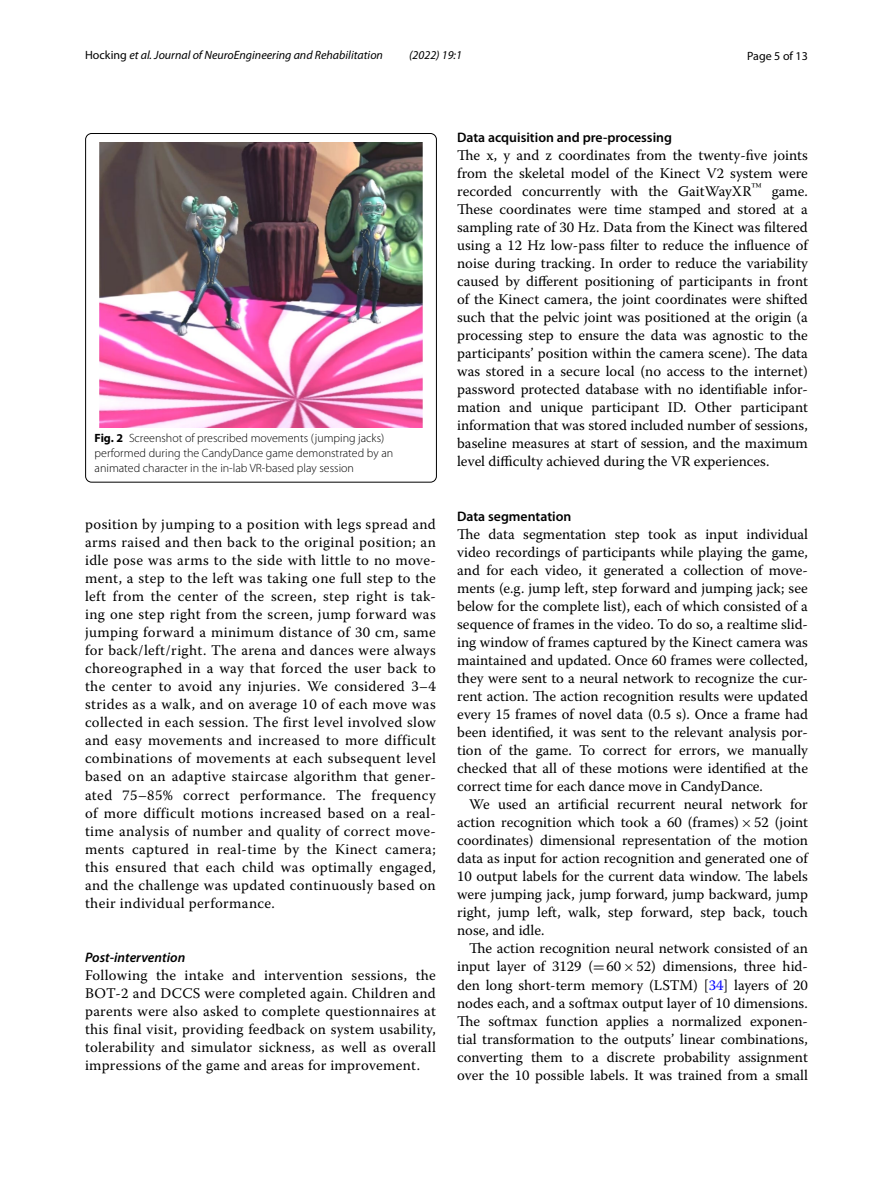
<style>
.page{position:relative;width:893px;height:1187px;background:#fff}
.page>*{position:absolute;margin:0;border:0;box-sizing:border-box;transform-origin:0 0}
.t1{font:14.7px/18px "Warnock Pro";color:#000;text-align:justify}
.t2{font:600 13.8px "Myriad Pro";color:#000}
.t3{font:italic 600 13.8px "Myriad Pro";color:#000}
.t4{font:300 12px/15px "Myriad Pro";color:#000}
.t5{font:italic 12px "Myriad Pro";color:#000}
.t6{font:12px "Myriad Pro";color:#000}
.s1{font-style:normal}
.s2{font-weight:700}
.s3{font-family:"MTSY"}
.s4{color:#00f}
</style>
<div class="page">
<img style="left:99px;top:142px;width:324px;height:285px">
<div style="left:85px;top:133px;width:352px;height:349px;border:1px solid #000;border-radius:6px"></div>
<p class="t5" style="left:85px;top:48px;width:299px"><span class="s1">Hocking</span> et al. Journal of NeuroEngineering and Rehabilitation</p>
<p class="t5" style="left:409px;top:48px;width:54px">(2022) 19:1</p>
<p class="t6" style="left:747px;top:48px;width:62px">Page 5 of 13</p>
<p class="t4" style="left:95px;top:431px;width:300px"><span class="s2">Fig. 2</span> Screenshot of prescribed movements (jumping jacks) performed during the CandyDance game demonstrated by an animated character in the in-lab VR-based play session</p>
<p class="t1" style="left:85px;top:515px;width:352px">position by jumping to a position with legs spread and arms raised and then back to the original position; an idle pose was arms to the side with little to no move&shy;ment, a step to the left was taking one full step to the left from the center of the screen, step right is tak&shy;ing one step right from the screen, jump forward was jumping forward a minimum distance of 30 cm, same for back/left/right. The arena and dances were always choreographed in a way that forced the user back to the center to avoid any injuries. We considered 3–4 strides as a walk, and on average 10 of each move was collected in each session. The first level involved slow and easy movements and increased to more difficult combinations of movements at each subsequent level based on an adaptive staircase algorithm that gener&shy;ated 75–85% correct performance. The frequency of more difficult motions increased based on a real&shy;time analysis of number and quality of correct move&shy;ments captured in real-time by the Kinect camera; this ensured that each child was optimally engaged, and the challenge was updated continuously based on their individual performance.</p>
<p class="t3" style="left:85px;top:948px;width:102px">Post‑intervention</p>
<p class="t1" style="left:85px;top:966px;width:352px">Following the intake and intervention sessions, the BOT-2 and DCCS were completed again. Children and parents were also asked to complete questionnaires at this final visit, providing feedback on system usability, tolerability and simulator sickness, as well as overall impressions of the game and areas for improvement.</p>
<p class="t2" style="left:457px;top:129px;width:216px">Data acquisition and pre‑processing</p>
<p class="t1" style="left:457px;top:146px;width:352px">The x, y and z coordinates from the twenty-five joints from the skeletal model of the Kinect V2 system were recorded concurrently with the GaitWayXR<sup>™</sup> game.<br>These coordinates were time stamped and stored at a sampling rate of 30 Hz. Data from the Kinect was filtered using a 12 Hz low-pass filter to reduce the influence of noise during tracking. In order to reduce the variability caused by different positioning of participants in front of the Kinect camera, the joint coordinates were shifted such that the pelvic joint was positioned at the origin (a processing step to ensure the data was agnostic to the participants’ position within the camera scene). The data was stored in a secure local (no access to the internet) password protected database with no identifiable infor&shy;mation and unique participant ID. Other participant information that was stored included number of sessions, baseline measures at start of session, and the maximum level difficulty achieved during the VR experiences.</p>
<p class="t2" style="left:457px;top:508px;width:116px">Data segmentation</p>
<p class="t1" style="left:457px;top:525px;width:352px">The data segmentation step took as input individual video recordings of participants while playing the game, and for each video, it generated a collection of move&shy;ments (e.g. jump left, step forward and jumping jack; see below for the complete list), each of which consisted of a sequence of frames in the video. To do so, a realtime slid&shy;ing window of frames captured by the Kinect camera was maintained and updated. Once 60 frames were collected, they were sent to a neural network to recognize the cur&shy;rent action. The action recognition results were updated every 15 frames of novel data (0.5 s). Once a frame had been identified, it was sent to the relevant analysis por&shy;tion of the game. To correct for errors, we manually checked that all of these motions were identified at the correct time for each dance move in CandyDance.</p>
<p class="t1" style="left:457px;top:795px;width:352px;text-indent:12px">We used an artificial recurrent neural network for action recognition which took a 60 (frames)<span class="s3">×</span>52 (joint coordinates) dimensional representation of the motion data as input for action recognition and generated one of 10 output labels for the current data window. The labels were jumping jack, jump forward, jump backward, jump right, jump left, walk, step forward, step back, touch nose, and idle.</p>
<p class="t1" style="left:457px;top:939px;width:352px;text-indent:12px">The action recognition neural network consisted of an input layer of 3129 (<span class="s3">=</span>60<span class="s3">×</span>52) dimensions, three hid&shy;den long short-term memory (LSTM) [<span class="s4">34</span>] layers of 20 nodes each, and a softmax output layer of 10 dimensions.<br>The softmax function applies a normalized exponen&shy;tial transformation to the outputs’ linear combinations, converting them to a discrete probability assignment over the 10 possible labels. It was trained from a small</p>
</div>
